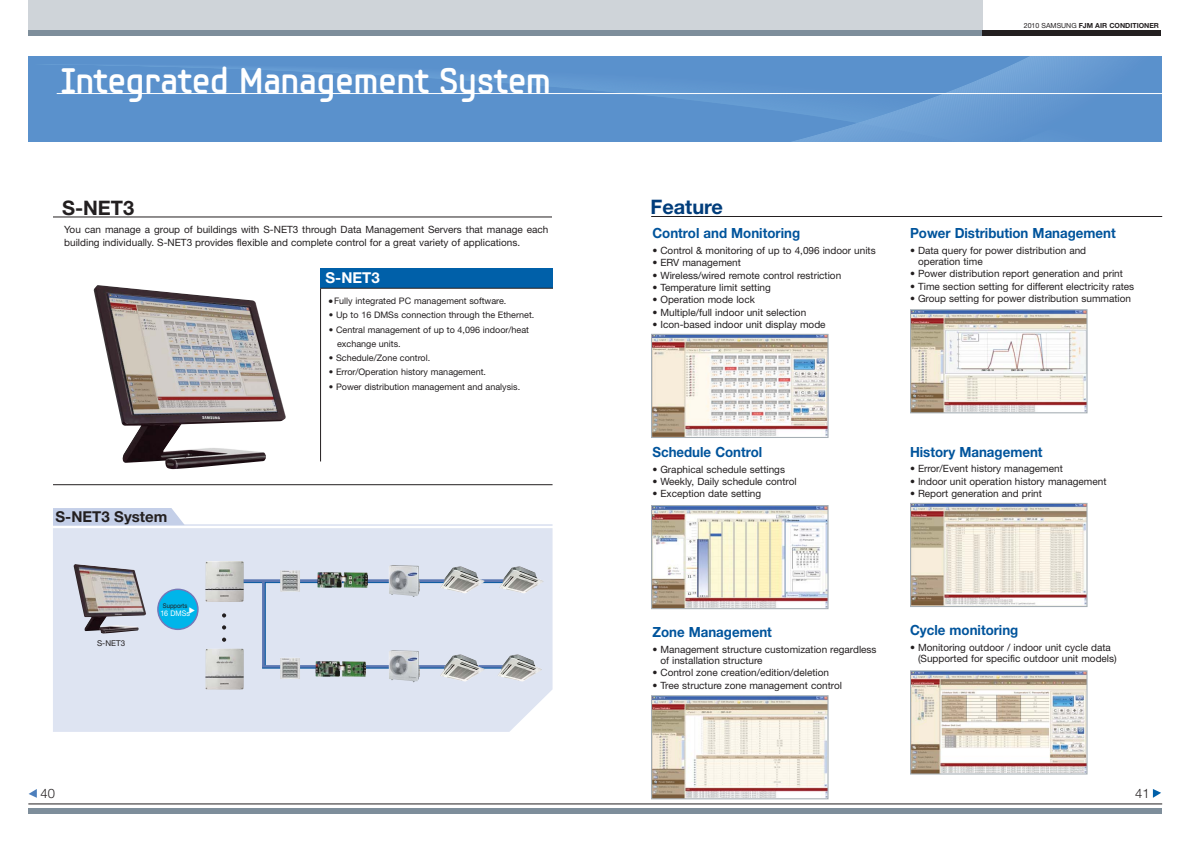
<style>
.page{position:relative;width:1190px;height:841px;background:#fff}
.page>*{position:absolute;margin:0;border:0;box-sizing:border-box;transform-origin:0 0}
.t1{font:700 35px "Samsung Imagination Modern";color:#fff}
.t2{font:700 20px "Helvetica Neue";color:#013d7b}
.t3{font:700 20px "Helvetica Neue";color:#231f20}
.t4{font:700 15px "Helvetica Neue";color:#231f20}
.t5{font:700 15px "Helvetica Neue";color:#fff}
.t6{font:700 14px "Helvetica Neue";color:#00549c;scale:.95 1}
.t7{font:300 13px "Helvetica Neue";color:#231f20}
.t8{font:10px/11px "Helvetica Neue";color:#231f20}
.t9{font:9px/14.3px "Helvetica Neue";color:#231f20}
.t10{font:8px "Helvetica Neue";color:#231f20}
.t11{font:7.7px "Helvetica Neue";color:#fff;scale:.93 1}
.t12{font:700 7px "Helvetica Neue";color:#231f20}
.t13{font:6.4px "Helvetica Neue";color:#231f20;scale:.93 1}
.s1{font-weight:400}
</style>
<div class="page">
<hr style="left:28px;top:804px;width:1134px;height:1px;background:#231f20">
<div style="left:28px;top:0;width:955px;height:36px;background:#cfd4d9"></div>
<div style="left:28px;top:30px;width:1065px;height:6px;background:#7e8e9b"></div>
<div style="left:28px;top:808px;width:1134px;height:6px;background:#7e8e9b"></div>
<div style="left:982px;top:30px;width:179px;height:6px;background:#231f20"></div>
<svg style="left:1153px;top:789px;width:8px;height:9px"></svg>
<svg style="left:29px;top:789px;width:8px;height:9px"></svg>
<svg style="left:28px;top:57px;width:1134px;height:85px;background:#5d93cd"></svg>
<hr style="left:57px;top:93px;width:1105px;height:1px;background:#fff">
<hr style="left:53px;top:217px;width:499px;height:1px;background:#231f20">
<hr style="left:651px;top:216px;width:511px;height:1px;background:#231f20">
<hr style="left:53px;top:485px;width:500px;height:1px;background:#231f20">
<div style="left:320px;top:268px;width:233px;height:19px;background:#0060a9"></div>
<hr style="left:321px;top:288px;width:232px;height:1px;background:#231f20">
<hr style="left:320px;top:288px;width:1px;height:173px;background:#231f20">
<div style="left:53px;top:528px;width:500px;height:204px;background:#dee4f2"></div>
<hr style="left:231px;top:579px;width:291px;height:3px;background:#5c77b2">
<hr style="left:262px;top:665px;width:260px;height:3px;background:#5c77b2">
<div style="left:53px;top:508px;width:132px;height:17px;background:#c4cfe8"></div>
<hr style="left:53px;top:525px;width:500px;height:1px;background:#c4cfe8">
<img style="left:94px;top:285px;width:192px;height:184px">
<img style="left:74px;top:564px;width:72px;height:69px">
<svg style="left:222px;top:613px;width:4px;height:5px"></svg>
<svg style="left:222px;top:625px;width:4px;height:5px"></svg>
<svg style="left:222px;top:638px;width:4px;height:4px"></svg>
<hr style="left:231px;top:582px;width:287px;height:1px;background:#00549c">
<hr style="left:262px;top:580px;width:3px;height:88px;background:#5c77b2">
<hr style="left:262px;top:668px;width:256px;height:1px;background:#00549c">
<hr style="left:265px;top:582px;width:1px;height:83px;background:#00549c">
<img style="left:317px;top:572px;width:51px;height:16px">
<img style="left:316px;top:661px;width:50px;height:16px">
<img style="left:280px;top:570px;width:20px;height:22px">
<img style="left:280px;top:658px;width:20px;height:21px">
<img style="left:440px;top:566px;width:44px;height:27px">
<img style="left:440px;top:654px;width:44px;height:28px">
<img style="left:498px;top:654px;width:44px;height:28px">
<img style="left:499px;top:566px;width:44px;height:27px">
<img style="left:653px;top:336px;width:174px;height:100px">
<div style="left:651px;top:334px;width:178px;height:104px;border:1px solid #a5aeb4"></div>
<img style="left:653px;top:507px;width:174px;height:100px">
<div style="left:651px;top:505px;width:178px;height:104px;border:1px solid #a5aeb4"></div>
<img style="left:653px;top:697px;width:174px;height:100px">
<div style="left:651px;top:695px;width:178px;height:104px;border:1px solid #a5aeb4"></div>
<img style="left:912px;top:311px;width:174px;height:100px">
<div style="left:910px;top:309px;width:178px;height:104px;border:1px solid #a5aeb4"></div>
<img style="left:912px;top:505px;width:174px;height:100px">
<div style="left:910px;top:503px;width:178px;height:104px;border:1px solid #a5aeb4"></div>
<img style="left:912px;top:672px;width:174px;height:101px">
<div style="left:910px;top:670px;width:178px;height:105px;border:1px solid #a5aeb4"></div>
<img style="left:205px;top:561px;width:39px;height:41px">
<img style="left:205px;top:649px;width:39px;height:41px">
<img style="left:389px;top:565px;width:31px;height:32px">
<img style="left:389px;top:650px;width:31px;height:32px">
<svg style="left:157px;top:589px;width:42px;height:41px;background:#3cb8e6"></svg>
<h1 class="t1" style="left:61px;top:68px;width:491px">Integrated Management System</h1>
<h2 class="t3" style="left:62px;top:200px;width:74px">S-NET3</h2>
<p class="t8" style="left:64px;top:224px;width:486px;line-height:13px">You can manage a group of buildings with S-NET3 through Data Management Servers that manage each building individually. S-NET3 provides flexible and complete control for a great variety of applications.</p>
<h3 class="t5" style="left:326px;top:272px;width:56px">S-NET3</h3>
<h3 class="t4" style="left:56px;top:511px;width:113px">S-NET3 System</h3>
<p class="t10" style="left:97px;top:641px;width:29px">S-NET3</p>
<p class="t13" style="left:163px;top:603px;width:28px">Supports</p>
<p class="t11" style="left:160px;top:611px;width:33px">16 DMSs</p>
<p class="t9" style="left:329px;top:295px;width:179px">● Fully integrated PC management software.</p>
<p class="t9" style="left:329px;top:309px;width:207px">• Up to 16 DMSs connection through the Ethernet.</p>
<p class="t9" style="left:337px;top:323px;width:194px;text-indent:-8px">• Central management of up to 4,096 indoor/heat exchange units.</p>
<p class="t9" style="left:329px;top:352px;width:103px">• Schedule/Zone control.</p>
<p class="t9" style="left:329px;top:366px;width:159px">• Error/Operation history management.</p>
<p class="t9" style="left:329px;top:380px;width:193px">• Power distribution management and analysis.</p>
<p class="t12" style="left:1024px;top:23px;width:137px"><span class="s1">2010 SAMSUNG</span> FJM AIR CONDITIONER</p>
<h2 class="t2" style="left:651px;top:200px;width:74px">Feature</h2>
<h3 class="t6" style="left:652px;top:228px;width:157px">Control and Monitoring</h3>
<p class="t8" style="left:652px;top:246px;width:225px">• Control &amp; monitoring of up to 4,096 indoor units</p>
<p class="t8" style="left:652px;top:258px;width:90px">• ERV management</p>
<p class="t8" style="left:652px;top:271px;width:190px">• Wireless/wired remote control restriction</p>
<p class="t8" style="left:652px;top:283px;width:120px">• Temperature limit setting</p>
<p class="t8" style="left:652px;top:295px;width:104px">• Operation mode lock</p>
<p class="t8" style="left:652px;top:308px;width:155px">• Multiple/full indoor unit selection</p>
<p class="t8" style="left:652px;top:320px;width:175px">• Icon-based indoor unit display mode</p>
<h3 class="t6" style="left:910px;top:228px;width:218px">Power Distribution Management</h3>
<p class="t8" style="left:918px;top:246px;width:170px;text-indent:-8px">• Data query for power distribution and operation time</p>
<p class="t8" style="left:910px;top:269px;width:214px">• Power distribution report generation and print</p>
<p class="t8" style="left:910px;top:282px;width:226px">• Time section setting for different electricity rates</p>
<p class="t8" style="left:910px;top:294px;width:223px">• Group setting for power distribution summation</p>
<h3 class="t6" style="left:652px;top:447px;width:117px">Schedule Control</h3>
<p class="t8" style="left:652px;top:465px;width:134px">• Graphical schedule settings</p>
<p class="t8" style="left:652px;top:477px;width:146px">• Weekly, Daily schedule control</p>
<p class="t8" style="left:652px;top:489px;width:110px">• Exception date setting</p>
<h3 class="t6" style="left:910px;top:447px;width:141px">History Management</h3>
<p class="t8" style="left:910px;top:464px;width:154px">• Error/Event history management</p>
<p class="t8" style="left:910px;top:476px;width:198px">• Indoor unit operation history management</p>
<p class="t8" style="left:910px;top:489px;width:134px">• Report generation and print</p>
<h3 class="t6" style="left:652px;top:627px;width:127px">Zone Management</h3>
<p class="t8" style="left:660px;top:645px;width:218px;text-indent:-8px">• Management structure customization regardless of installation structure</p>
<p class="t8" style="left:652px;top:668px;width:178px">• Control zone creation/edition/deletion</p>
<p class="t8" style="left:652px;top:680px;width:191px">• Tree structure zone management control</p>
<h3 class="t6" style="left:910px;top:625px;width:116px">Cycle monitoring</h3>
<p class="t8" style="left:918px;top:643px;width:200px;text-indent:-8px">• Monitoring outdoor / indoor unit cycle data (Supported for specific outdoor unit models)</p>
<h3 class="t7" style="left:41px;top:788px;width:16px">40</h3>
<h3 class="t7" style="left:1135px;top:788px;width:16px">41</h3>
</div>
